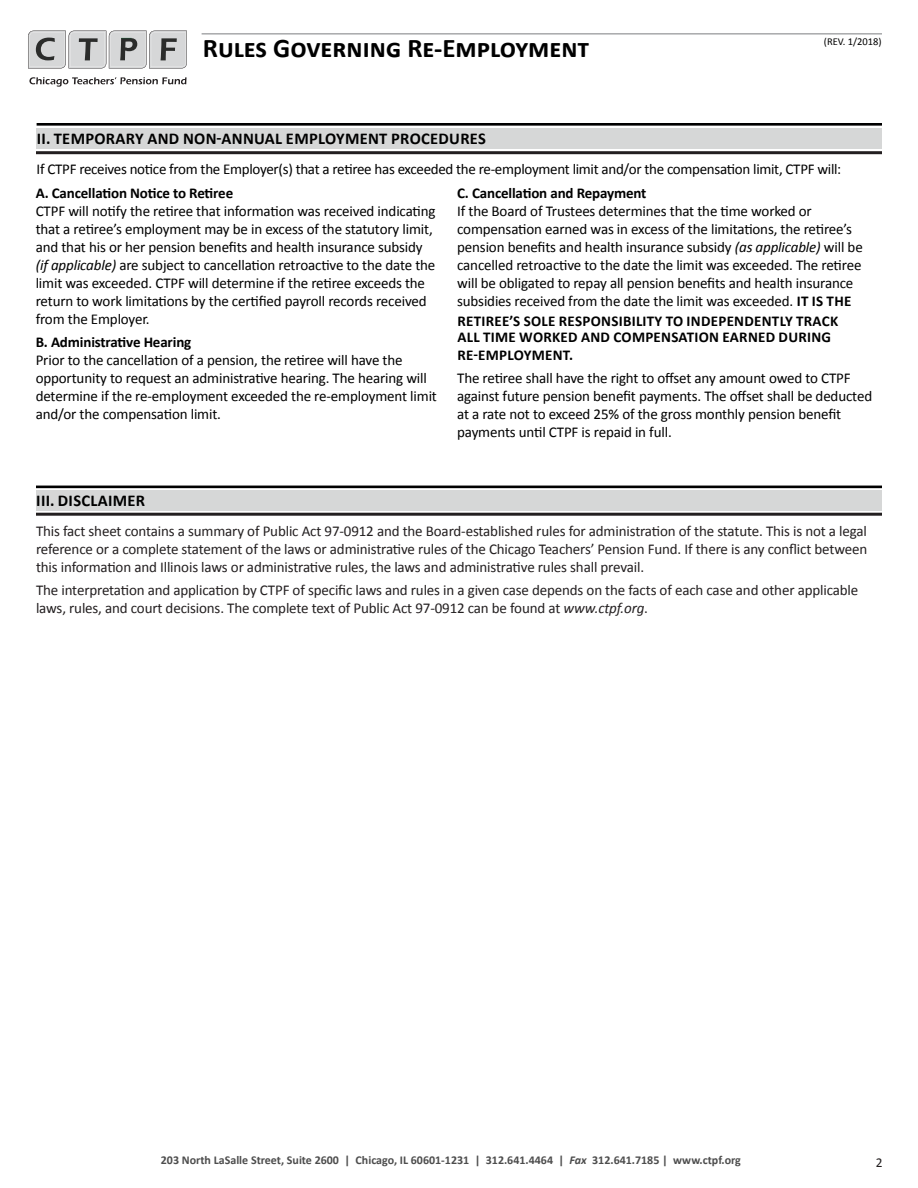
<style>
.page{position:relative;width:918px;height:1188px;background:#fff}
.page>*{position:absolute;margin:0;border:0;box-sizing:border-box;transform-origin:0 0}
.t1{font:700 27px "Calibri";color:#000}
.instructions_box{font:700 16.5px "Calibri";letter-spacing:.02em;color:#000}
.instructions_body{font:15px/18px "Calibri";letter-spacing:-.01em;color:#000}
.instructions_body-2{font:15px/18px "Calibri";letter-spacing:-.01em;color:#231f20;text-align:justify}
.instructions_body-3{font:700 15px/16.5px "Calibri";letter-spacing:.02em;color:#000}
.instructions_body-4{font:700 15px "Calibri";letter-spacing:-.01em;color:#000}
.instructions_body-5{font:13.5px "Calibri";color:#231f20}
.t2{font:700 12px "Calibri";color:#4d4d4d}
.t3{font:10.5px "Calibri";color:#000}
.s1{font-style:italic}
.s2{font-weight:700}
</style>
<div class="page">
<div style="left:37px;top:128px;width:845px;height:20px;background:#d2d3d3"></div>
<div style="left:36px;top:490px;width:846px;height:21px;background:#d2d3d3"></div>
<svg style="left:29px;top:77px;width:158px;height:10px"></svg>
<svg style="left:28px;top:31px;width:159px;height:37px;background:#c0c1c1"></svg>
<hr style="left:202px;top:33px;width:680px;height:1px;background:#8a8c8f">
<hr style="left:36px;top:486px;width:846px;height:2px;background:#000">
<hr style="left:37px;top:123px;width:845px;height:3px;background:#000">
<hr style="left:36px;top:151px;width:846px;height:3px;background:#231f20">
<hr style="left:36px;top:513px;width:846px;height:3px;background:#231f20">
<p class="t1" style="left:203px;top:31px;width:388px">Rules Governing Re-Employment</p>
<p class="t3" style="left:824px;top:35px;width:59px">(REV. 1/2018)</p>
<p class="instructions_box" style="left:37px;top:128px;width:451px">II. TEMPORARY AND NON-ANNUAL EMPLOYMENT PROCEDURES</p>
<p class="instructions_body" style="left:37px;top:160px;width:806px">If CTPF receives notice from the Employer(s) that a retiree has exceeded the re-employment limit and/or the compensation limit, CTPF will:</p>
<p class="instructions_body-4" style="left:36px;top:184px;width:199px">A. Cancellation Notice to Retiree</p>
<p class="instructions_body" style="left:36px;top:203px;width:401px">CTPF will notify the retiree that information was received indicating that a retiree’s employment may be in excess of the statutory limit, and that his or her pension benefits and health insurance subsidy <span class="s1">(if applicable)</span> are subject to cancellation retroactive to the date the limit was exceeded. CTPF will determine if the retiree exceeds the return to work limitations by the certified payroll records received from the Employer.</p>
<p class="instructions_body-4" style="left:36px;top:332px;width:157px">B. Administrative Hearing</p>
<p class="instructions_body" style="left:36px;top:351px;width:403px">Prior to the cancellation of a pension, the retiree will have the opportunity to request an administrative hearing. The hearing will determine if the re-employment exceeded the re-employment limit and/or the compensation limit.</p>
<p class="instructions_body-4" style="left:457px;top:184px;width:191px">C. Cancellation and Repayment</p>
<p class="instructions_body" style="left:457px;top:202px;width:356px">If the Board of Trustees determines that the time worked or</p>
<p class="instructions_body" style="left:457px;top:220px;width:407px">compensation earned was in excess of the limitations, the retiree’s pension benefits and health insurance subsidy <span class="s1">(as applicable)</span> will be cancelled retroactive to the date the limit was exceeded. The retiree will be obligated to repay all pension benefits and health insurance subsidies received from the date the limit was exceeded. <span class="s2">IT IS THE</span></p>
<p class="instructions_body-3" style="left:457px;top:312px;width:382px">RETIREE’S SOLE RESPONSIBILITY TO INDEPENDENTLY TRACK<br>ALL TIME WORKED AND COMPENSATION EARNED DURING</p>
<p class="instructions_body-3" style="left:457px;top:347px;width:117px">RE-EMPLOYMENT.</p>
<p class="instructions_body" style="left:457px;top:369px;width:417px">The retiree shall have the right to offset any amount owed to CTPF against future pension benefit payments. The offset shall be deducted at a rate not to exceed 25% of the gross monthly pension benefit</p>
<p class="instructions_body" style="left:457px;top:423px;width:216px">payments until CTPF is repaid in full.</p>
<p class="instructions_box" style="left:36px;top:490px;width:110px">III. DISCLAIMER</p>
<p class="instructions_body-2" style="left:36px;top:522px;width:833px">This fact sheet contains a summary of Public Act 97-0912 and the Board-established rules for administration of the statute. This is not a legal reference or a complete statement of the laws or administrative rules of the Chicago Teachers’ Pension Fund. If there is any conflict between this information and Illinois laws or administrative rules, the laws and administrative rules shall prevail.</p>
<p class="instructions_body-2" style="left:36px;top:581px;width:824px">The interpretation and application by CTPF of specific laws and rules in a given case depends on the facts of each case and other applicable laws, rules, and court decisions. The complete text of Public Act 97-0912 can be found at <span class="s1">www.ctpf.org</span>.</p>
<p class="t2" style="left:161px;top:1153px;width:582px">203 North LaSalle Street, Suite 2600 | Chicago, IL 60601-1231 | 312.641.4464 | <span class="s1">Fax</span> 312.641.7185 | www.ctpf.org</p>
<p class="instructions_body-5" style="left:876px;top:1154px;width:8px">2</p>
</div>
